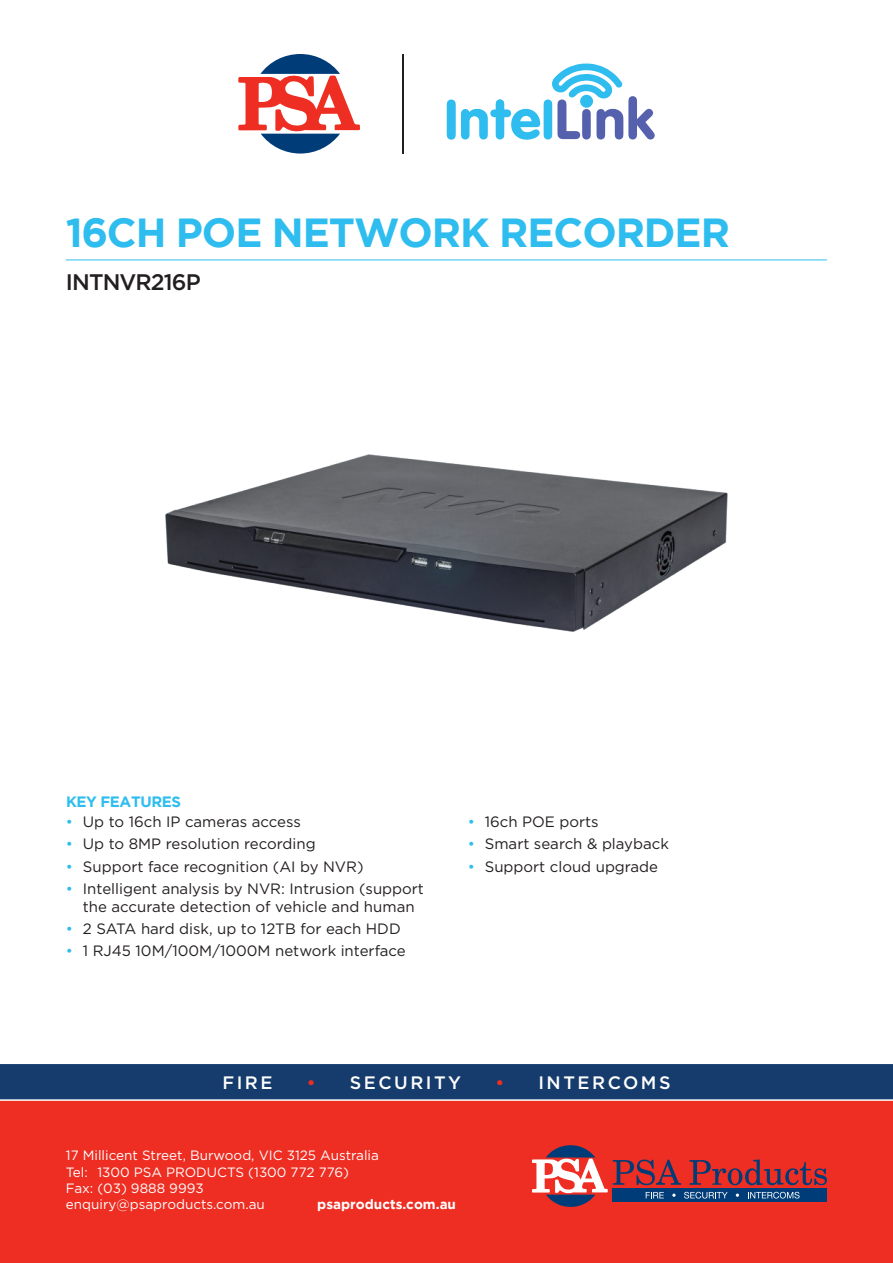
<style>
.page{position:relative;width:893px;height:1263px;background:#fff}
.page>*{position:absolute;margin:0;border:0;box-sizing:border-box;transform-origin:0 0}
.t1{font:700 40.5px "Gotham";letter-spacing:-.025em;color:#2ebdee}
.t2{font:500 22.5px "Gotham";letter-spacing:-.04em;color:#231f20}
.t3{font:500 18px "Gotham";letter-spacing:.14em;color:#fff}
.t4{font:15px/18px "Gotham";color:#231f20;text-align:center}
.t5{font:700 15px "Gotham";letter-spacing:-.025em;color:#2ebdee}
.t6{font:13.5px/16.2px "Gotham";color:#fff}
.t7{font:700 13.5px "Gotham";color:#fff}
.s1{color:#2ebdee}
.s2{color:#ee2e22}
</style>
<div class="page">
<hr style="left:66px;top:260px;width:761px;height:1px;background:#2ebdee">
<svg style="left:238px;top:54px;width:123px;height:100px"></svg>
<hr style="left:403px;top:54px;width:1px;height:100px;background:#231f20">
<svg style="left:447px;top:63px;width:208px;height:77px"></svg>
<div style="left:580px;top:95px;width:13px;height:13px;background:#2ebdee;border-radius:50%"></div>
<img style="left:166px;top:454px;width:561px;height:178px">
<div style="left:0;top:1066px;width:893px;height:197px;background:#ee2e22"></div>
<svg style="left:0;top:1064px;width:893px;height:37px;background:#204472"></svg>
<svg style="left:532px;top:1145px;width:295px;height:62px"></svg>
<h1 class="t1" style="left:66px;top:209px;width:665px">16CH POE NETWORK RECORDER</h1>
<h2 class="t2" style="left:66px;top:267px;width:136px">INTNVR216P</h2>
<p class="t5" style="left:66px;top:793px;width:117px">KEY FEATURES</p>
<p class="t4" style="left:66px;top:813px;width:236px"><span class="s1">•</span> Up to 16ch IP cameras access</p>
<p class="t4" style="left:66px;top:835px;width:251px"><span class="s1">•</span> Up to 8MP resolution recording</p>
<p class="t4" style="left:66px;top:857px;width:299px"><span class="s1">•</span> Support face recognition (AI by NVR)</p>
<p class="t4" style="left:66px;top:879px;width:360px"><span class="s1">•</span> Intelligent analysis by NVR: Intrusion (support the accurate detection of vehicle and human</p>
<p class="t4" style="left:66px;top:919px;width:336px"><span class="s1">•</span> 2 SATA hard disk, up to 12TB for each HDD</p>
<p class="t4" style="left:66px;top:942px;width:341px"><span class="s1">•</span> 1 RJ45 10M/100M/1000M network interface</p>
<p class="t4" style="left:468px;top:812px;width:132px"><span class="s1">•</span> 16ch POE ports</p>
<p class="t4" style="left:468px;top:835px;width:203px"><span class="s1">•</span> Smart search &amp; playback</p>
<p class="t4" style="left:468px;top:857px;width:192px"><span class="s1">•</span> Support cloud upgrade</p>
<p class="t3" style="left:222px;top:1071px;width:52px">FIRE</p>
<p class="t3" style="left:307px;top:1071px;width:156px"><span class="s2">•</span> SECURITY</p>
<p class="t3" style="left:495px;top:1071px;width:177px"><span class="s2">•</span> INTERCOMS</p>
<p class="t6" style="left:66px;top:1147px;width:315px">17 Millicent Street, Burwood, VIC 3125 Australia Tel: 1300 PSA PRODUCTS (1300 772 776)<br>Fax: (03) 9888 9993 enquiry@psaproducts.com.au</p>
<p class="t7" style="left:317px;top:1196px;width:140px">psaproducts.com.au</p>
</div>
